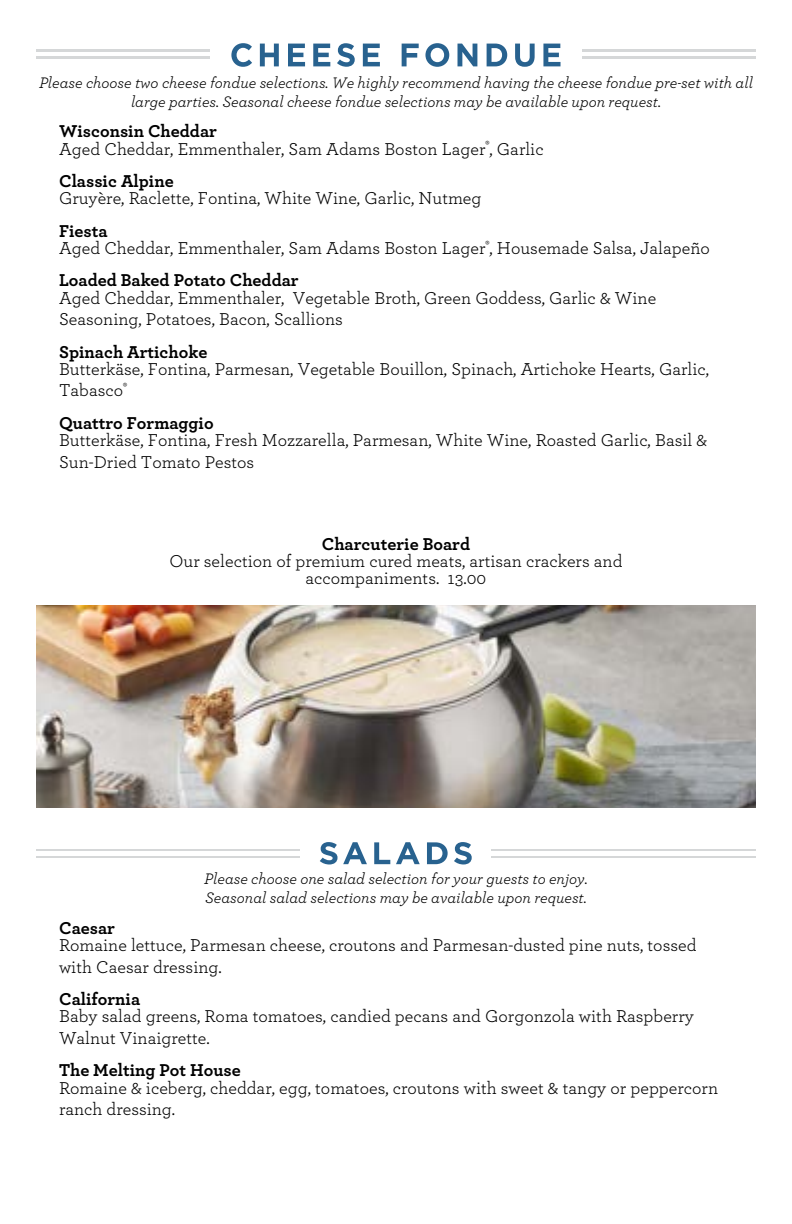
<style>
.page{position:relative;width:792px;height:1224px;background:#fff}
.page>*{position:absolute;margin:0;border:0;box-sizing:border-box;transform-origin:0 0}
.t1{font:18px/21.6px "Archer";color:#000}
.t2{font:700 18px "Archer";color:#000}
.t3{font:italic 16px/19.2px "Archer";color:#000;text-align:center}
.s1{font-weight:700}
.s2{color:#fff}
</style>
<div class="page">
<hr style="left:36px;top:50px;width:720px;height:2px;background:#d5d7d8">
<hr style="left:36px;top:57px;width:720px;height:2px;background:#d5d7d8">
<div style="left:210px;top:40px;width:372px;height:30px;background:#fff"></div>
<svg style="left:231px;top:43px;width:21px;height:24px"></svg>
<svg style="left:260px;top:44px;width:19px;height:22px"></svg>
<svg style="left:288px;top:44px;width:17px;height:22px"></svg>
<svg style="left:313px;top:44px;width:17px;height:22px"></svg>
<svg style="left:337px;top:43px;width:18px;height:24px"></svg>
<svg style="left:363px;top:44px;width:17px;height:22px"></svg>
<svg style="left:402px;top:44px;width:17px;height:22px"></svg>
<svg style="left:425px;top:43px;width:24px;height:24px"></svg>
<svg style="left:458px;top:44px;width:19px;height:22px"></svg>
<svg style="left:487px;top:44px;width:20px;height:22px"></svg>
<svg style="left:515px;top:44px;width:20px;height:23px"></svg>
<svg style="left:543px;top:44px;width:18px;height:22px"></svg>
<img style="left:36px;top:606px;width:720px;height:202px">
<hr style="left:36px;top:849px;width:720px;height:2px;background:#d5d7d8">
<hr style="left:36px;top:856px;width:720px;height:2px;background:#d5d7d8">
<div style="left:301px;top:839px;width:190px;height:28px;background:#fff"></div>
<svg style="left:320px;top:842px;width:47px;height:23px"></svg>
<svg style="left:374px;top:842px;width:16px;height:22px"></svg>
<svg style="left:396px;top:842px;width:24px;height:22px"></svg>
<svg style="left:427px;top:842px;width:21px;height:22px"></svg>
<svg style="left:454px;top:842px;width:18px;height:23px"></svg>
<p class="t3" style="left:39px;top:72px;width:715px">Please choose two cheese fondue selections. We highly recommend having the cheese fondue pre-set with all large parties. Seasonal cheese fondue selections may be available upon request.</p>
<p class="t1" style="left:59px;top:123px;width:489px;line-height:17.2px"><span class="s1">Wisconsin Cheddar<br></span>Aged Cheddar, Emmenthaler, Sam Adams Boston Lager<sup>®</sup>, Garlic<span class="s2">.</span></p>
<p class="t1" style="left:59px;top:172px;width:427px;line-height:17.2px"><span class="s1">Classic Alpine<br></span>Gruyère, Raclette, Fontina, White Wine, Garlic, Nutmeg<span class="s2">.</span></p>
<p class="t1" style="left:59px;top:222px;width:656px;line-height:17.2px"><span class="s1">Fiesta<br></span>Aged Cheddar, Emmenthaler, Sam Adams Boston Lager<sup>®</sup>, Housemade Salsa, Jalapeño<span class="s2">.</span></p>
<p class="t2" style="left:59px;top:269px;width:241px">Loaded Baked Potato Cheddar</p>
<p class="t1" style="left:59px;top:287px;width:599px">Aged Cheddar, Emmenthaler, Vegetable Broth, Green Goddess, Garlic &amp; Wine<br>Seasoning, Potatoes, Bacon, Scallions<span class="s2">.</span></p>
<p class="t2" style="left:59px;top:341px;width:150px">Spinach Artichoke</p>
<p class="t1" style="left:59px;top:358px;width:652px">Butterkäse, Fontina, Parmesan, Vegetable Bouillon, Spinach, Artichoke Hearts, Garlic,<br>Tabasco<sup>®</sup><span class="s2">.</span></p>
<p class="t2" style="left:59px;top:412px;width:156px">Quattro Formaggio</p>
<p class="t1" style="left:59px;top:429px;width:650px">Butterkäse, Fontina, Fresh Mozzarella, Parmesan, White Wine, Roasted Garlic, Basil &amp;<br>Sun-Dried Tomato Pestos<span class="s2">.</span></p>
<p class="t2" style="left:322px;top:532px;width:150px">Charcuterie Board</p>
<p class="t1" style="left:170px;top:552px;width:454px;line-height:17.2px;text-align:center">Our selection of premium cured meats, artisan crackers and accompaniments. 13.00</p>
<p class="t3" style="left:204px;top:868px;width:385px;text-align:left">Please choose one salad selection for your guests to enjoy.<br>Seasonal salad selections may be available upon request.</p>
<p class="t2" style="left:59px;top:917px;width:58px">Caesar</p>
<p class="t1" style="left:59px;top:934px;width:639px">Romaine lettuce, Parmesan cheese, croutons and Parmesan-dusted pine nuts, tossed with Caesar dressing.<span class="s2">.</span></p>
<p class="t2" style="left:59px;top:988px;width:83px">California</p>
<p class="t1" style="left:59px;top:1006px;width:636px">Baby salad greens, Roma tomatoes, candied pecans and Gorgonzola with Raspberry<br>Walnut Vinaigrette.<span class="s2">.</span></p>
<p class="t2" style="left:59px;top:1059px;width:183px">The Melting Pot House</p>
<p class="t1" style="left:59px;top:1077px;width:661px">Romaine &amp; iceberg, cheddar, egg, tomatoes, croutons with sweet &amp; tangy or peppercorn ranch dressing.<span class="s2">.</span></p>
</div>
